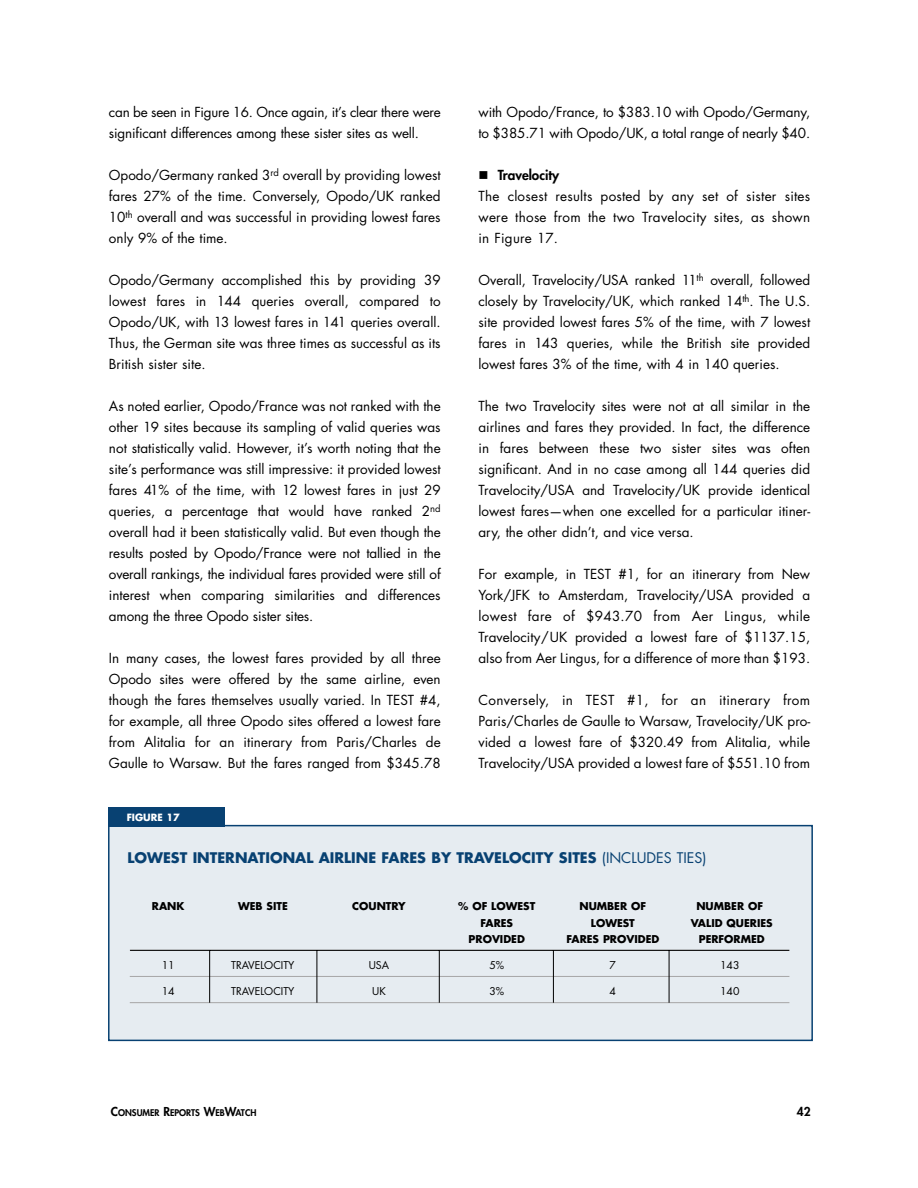
<style>
.page{position:relative;width:918px;height:1188px;background:#fff}
.page>*{position:absolute;margin:0;border:0;box-sizing:border-box;transform-origin:0 0}
.t1{font:700 14.25px "Futura";color:#084172}
.t2{font:13.5px/21px "Futura";color:#000;text-align:justify}
.t3{font:800 13.5px "Futura";color:#000}
.t4{font:800 12px "Futura";color:#000}
.t5{font:700 10.5px "Futura";color:#000}
.t6{font:10.5px "Futura";color:#000}
.t7{font:700 9.75px "Futura";color:#fff}
.t8{font:800 9px "Futura";color:#000}
.s1{font-weight:400}
.s2{font-size:12px}
</style>
<div class="page">
<div style="left:109px;top:826px;width:703px;height:214px;background:#e6ecf1"></div>
<div style="left:108px;top:825px;width:705px;height:216px;border:2px solid #084172"></div>
<hr style="left:130px;top:976px;width:659px;height:1px;background:#a6a6a6">
<hr style="left:130px;top:1002px;width:659px;height:1px;background:#a6a6a6">
<div style="left:108px;top:807px;width:116px;height:19px;background:#084172"></div>
<hr style="left:130px;top:950px;width:659px;height:1px;background:#000">
<hr style="left:209px;top:950px;width:1px;height:53px;background:#000">
<hr style="left:317px;top:950px;width:1px;height:53px;background:#000">
<hr style="left:439px;top:950px;width:1px;height:53px;background:#000">
<hr style="left:553px;top:950px;width:1px;height:53px;background:#000">
<hr style="left:669px;top:950px;width:1px;height:53px;background:#000">
<p class="t2" style="left:109px;top:103px;width:333px">can be seen in Figure 16. Once again, it’s clear there were significant differences among these sister sites as well.</p>
<p class="t2" style="left:109px;top:166px;width:333px">Opodo/Germany ranked 3<sup>rd</sup> overall by providing lowest fares 27% of the time. Conversely, Opodo/UK ranked 10<sup>th</sup> overall and was successful in providing lowest fares only 9% of the time.</p>
<p class="t2" style="left:109px;top:271px;width:333px">Opodo/Germany accomplished this by providing 39 lowest fares in 144 queries overall, compared to Opodo/UK, with 13 lowest fares in 141 queries overall.<br>Thus, the German site was three times as successful as its British sister site.</p>
<p class="t2" style="left:109px;top:397px;width:333px">As noted earlier, Opodo/France was not ranked with the other 19 sites because its sampling of valid queries was not statistically valid. However, it’s worth noting that the site’s performance was still impressive: it provided lowest fares 41% of the time, with 12 lowest fares in just 29 queries, a percentage that would have ranked 2<sup>nd </sup>overall had it been statistically valid. But even though the results posted by Opodo/France were not tallied in the overall rankings, the individual fares provided were still of interest when comparing similarities and differences among the three Opodo sister sites.</p>
<p class="t2" style="left:109px;top:649px;width:333px">In many cases, the lowest fares provided by all three Opodo sites were offered by the same airline, even though the fares themselves usually varied. In TEST #4, for example, all three Opodo sites offered a lowest fare from Alitalia for an itinerary from Paris/Charles de Gaulle to Warsaw. But the fares ranged from $345.78</p>
<p class="t7" style="left:127px;top:813px;width:55px">FIGURE 17</p>
<p class="t2" style="left:479px;top:103px;width:333px">with Opodo/France, to $383.10 with Opodo/Germany, to $385.71 with Opodo/UK, a total range of nearly $40.</p>
<p class="t3" style="left:498px;top:169px;width:63px">Travelocity</p>
<p class="t2" style="left:479px;top:187px;width:333px">The closest results posted by any set of sister sites were those from the two Travelocity sites, as shown in Figure 17.</p>
<p class="t2" style="left:479px;top:271px;width:333px">Overall, Travelocity/USA ranked 11<sup>th</sup> overall, followed closely by Travelocity/UK, which ranked 14<sup>th</sup>. The U.S. site provided lowest fares 5% of the time, with 7 lowest fares in 143 queries, while the British site provided lowest fares 3% of the time, with 4 in 140 queries.</p>
<p class="t2" style="left:479px;top:397px;width:333px">The two Travelocity sites were not at all similar in the airlines and fares they provided. In fact, the difference in fares between these two sister sites was often significant. And in no case among all 144 queries did Travelocity/USA and Travelocity/UK provide identical lowest fares—when one excelled for a particular itiner&shy;ary, the other didn’t, and vice versa.</p>
<p class="t2" style="left:479px;top:565px;width:333px">For example, in TEST #1, for an itinerary from New York/JFK to Amsterdam, Travelocity/USA provided a lowest fare of $943.70 from Aer Lingus, while Travelocity/UK provided a lowest fare of $1137.15, also from Aer Lingus, for a difference of more than $193.</p>
<p class="t2" style="left:479px;top:691px;width:333px">Conversely, in TEST #1, for an itinerary from Paris/Charles de Gaulle to Warsaw, Travelocity/UK pro&shy;vided a lowest fare of $320.49 from Alitalia, while Travelocity/USA provided a lowest fare of $551.10 from</p>
<p class="t1" style="left:128px;top:851px;width:580px">LOWEST INTERNATIONAL AIRLINE FARES BY TRAVELOCITY SITES <span class="s1">(INCLUDES TIES)</span></p>
<p class="t5" style="left:152px;top:901px;width:34px">RANK</p>
<p class="t5" style="left:238px;top:901px;width:51px">WEB SITE</p>
<p class="t5" style="left:352px;top:901px;width:55px">COUNTRY</p>
<p class="t5" style="left:458px;top:901px;width:79px">% OF LOWEST</p>
<p class="t5" style="left:579px;top:901px;width:68px">NUMBER OF</p>
<p class="t5" style="left:696px;top:901px;width:68px">NUMBER OF</p>
<p class="t5" style="left:480px;top:918px;width:34px">FARES</p>
<p class="t5" style="left:591px;top:918px;width:46px">LOWEST</p>
<p class="t5" style="left:691px;top:918px;width:83px">VALID QUERIES</p>
<p class="t5" style="left:469px;top:934px;width:58px">PROVIDED</p>
<p class="t5" style="left:566px;top:934px;width:95px">FARES PROVIDED</p>
<p class="t5" style="left:699px;top:934px;width:67px">PERFORMED</p>
<p class="t6" style="left:162px;top:961px;width:14px">11</p>
<p class="t6" style="left:231px;top:961px;width:65px">TRAVELOCITY</p>
<p class="t6" style="left:369px;top:961px;width:22px">USA</p>
<p class="t6" style="left:489px;top:961px;width:16px">5%</p>
<p class="t6" style="left:610px;top:961px;width:8px">7</p>
<p class="t6" style="left:720px;top:961px;width:21px">143</p>
<p class="t6" style="left:162px;top:987px;width:14px">14</p>
<p class="t6" style="left:231px;top:987px;width:65px">TRAVELOCITY</p>
<p class="t6" style="left:372px;top:987px;width:15px">UK</p>
<p class="t6" style="left:489px;top:987px;width:16px">3%</p>
<p class="t6" style="left:610px;top:987px;width:8px">4</p>
<p class="t6" style="left:720px;top:987px;width:21px">140</p>
<p class="t8" style="left:111px;top:1108px;width:147px"><span class="s2">C</span>ONSUMER <span class="s2">R</span>EPORTS <span class="s2">W</span>EB<span class="s2">W</span>ATCH</p>
<p class="t4" style="left:797px;top:1106px;width:15px">42</p>
</div>
